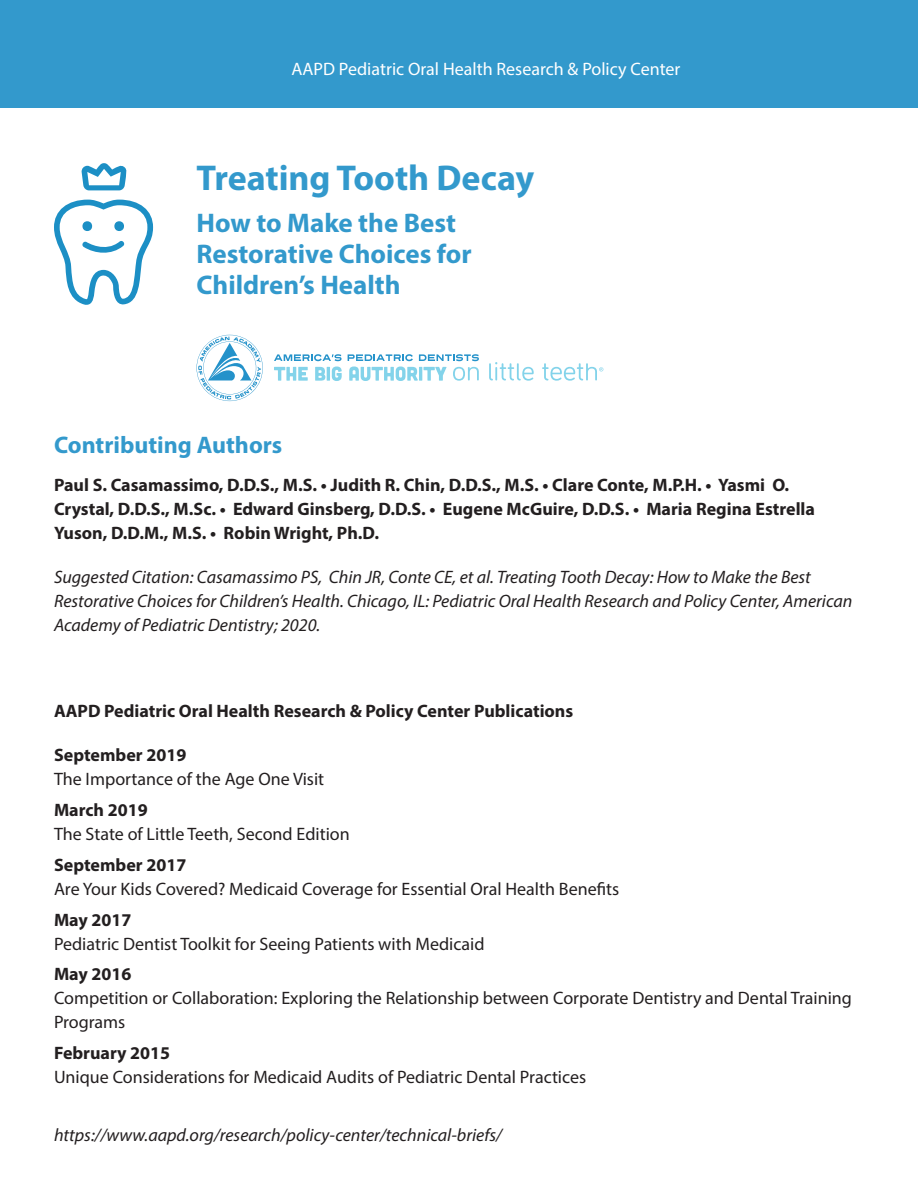
<style>
.page{position:relative;width:918px;height:1188px;background:#fff}
.page>*{position:absolute;margin:0;border:0;box-sizing:border-box;transform-origin:0 0}
.List_Paragraph{font:700 36px "Myriad Pro";color:#39c}
.List_Paragraph-2{font:700 27px/31px "Myriad Pro";color:#39c}
.Body_Text_Head{font:700 24px "Myriad Pro";color:#39c}
.Under_Bold_Bullet{font:18px/24px "Myriad Pro";color:#231f20}
.Body_Text{font:italic 18px/24px "Myriad Pro";color:#231f20}
.Number_Bold_Bullets{font:700 18px/24px "Myriad Pro";color:#231f20}
.Body_Text_Head-2{font:700 18px "Myriad Pro";color:#231f20}
.List_Paragraph-3{font:18px "Myriad Pro";color:#fff}
</style>
<div class="page">
<svg style="left:54px;top:163px;width:99px;height:142px"></svg>
<div style="left:0;top:0;width:918px;height:108px;background:#39c"></div>
<svg style="left:274px;top:354px;width:68px;height:7px"></svg>
<svg style="left:348px;top:354px;width:65px;height:7px"></svg>
<svg style="left:419px;top:354px;width:60px;height:7px"></svg>
<svg style="left:197px;top:335px;width:66px;height:66px"></svg>
<svg style="left:274px;top:367px;width:34px;height:14px"></svg>
<svg style="left:315px;top:367px;width:10px;height:14px"></svg>
<hr style="left:327px;top:367px;width:3px;height:14px;background:#83d3ea">
<svg style="left:332px;top:367px;width:10px;height:14px"></svg>
<svg style="left:349px;top:367px;width:69px;height:14px"></svg>
<hr style="left:419px;top:367px;width:3px;height:14px;background:#83d3ea">
<svg style="left:424px;top:367px;width:23px;height:14px"></svg>
<svg style="left:453px;top:367px;width:26px;height:14px"></svg>
<svg style="left:489px;top:362px;width:45px;height:19px"></svg>
<svg style="left:542px;top:363px;width:61px;height:18px"></svg>
<p class="List_Paragraph-3" style="left:292px;top:58px;width:390px">AAPD Pediatric Oral Health Research &amp; Policy Center</p>
<p class="List_Paragraph" style="left:197px;top:155px;width:339px">Treating Tooth Decay</p>
<p class="List_Paragraph-2" style="left:197px;top:207px;width:277px">How to Make the Best<br>Restorative Choices for<br>Children’s Health</p>
<p class="Body_Text_Head" style="left:54px;top:430px;width:230px">Contributing Authors</p>
<p class="Number_Bold_Bullets" style="left:54px;top:472px;width:763px">Paul S. Casamassimo, D.D.S., M.S. • Judith R. Chin, D.D.S., M.S. • Clare Conte, M.P.H. • Yasmi O.<br>Crystal, D.D.S., M.Sc. • Edward Ginsberg, D.D.S. • Eugene McGuire, D.D.S. • Maria Regina Estrella<br>Yuson, D.D.M., M.S. • Robin Wright, Ph.D.</p>
<p class="Body_Text" style="left:54px;top:565px;width:800px">Suggested Citation: Casamassimo PS, Chin JR, Conte CE, et al. Treating Tooth Decay: How to Make the Best<br>Restorative Choices for Children’s Health. Chicago, IL: Pediatric Oral Health Research and Policy Center, American<br>Academy of Pediatric Dentistry; 2020.</p>
<p class="Body_Text_Head-2" style="left:54px;top:699px;width:521px">AAPD Pediatric Oral Health Research &amp; Policy Center Publications</p>
<p class="Number_Bold_Bullets" style="left:54px;top:743px;width:134px">September 2019</p>
<p class="Under_Bold_Bullet" style="left:54px;top:767px;width:272px">The Importance of the Age One Visit</p>
<p class="Number_Bold_Bullets" style="left:54px;top:798px;width:95px">March 2019</p>
<p class="Under_Bold_Bullet" style="left:54px;top:822px;width:297px">The State of Little Teeth, Second Edition</p>
<p class="Number_Bold_Bullets" style="left:54px;top:852px;width:134px">September 2017</p>
<p class="Under_Bold_Bullet" style="left:54px;top:877px;width:567px">Are Your Kids Covered? Medicaid Coverage for Essential Oral Health Benefits</p>
<p class="Number_Bold_Bullets" style="left:54px;top:907px;width:79px">May 2017</p>
<p class="Under_Bold_Bullet" style="left:54px;top:931px;width:432px">Pediatric Dentist Toolkit for Seeing Patients with Medicaid</p>
<p class="Number_Bold_Bullets" style="left:54px;top:962px;width:79px">May 2016</p>
<p class="Under_Bold_Bullet" style="left:54px;top:986px;width:799px">Competition or Collaboration: Exploring the Relationship between Corporate Dentistry and Dental Training<br>Programs</p>
<p class="Number_Bold_Bullets" style="left:54px;top:1041px;width:118px">February 2015</p>
<p class="Under_Bold_Bullet" style="left:54px;top:1065px;width:534px">Unique Considerations for Medicaid Audits of Pediatric Dental Practices</p>
<p class="Body_Text" style="left:54px;top:1123px;width:450px">https://www.aapd.org/research/policy-center/technical-briefs/</p>
</div>
